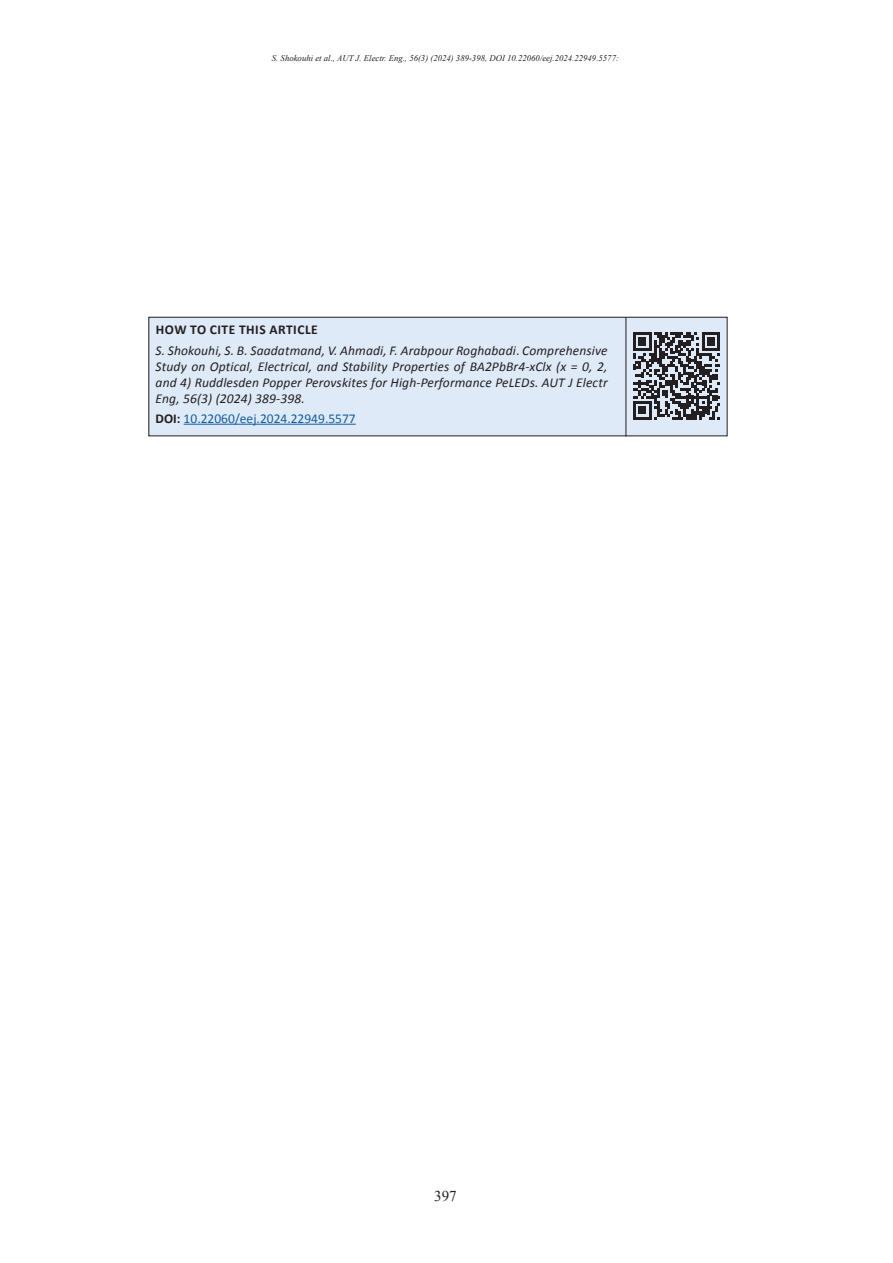
<style>
.page{position:relative;width:893px;height:1263px;background:#fff}
.page>*{position:absolute;margin:0;border:0;box-sizing:border-box;transform-origin:0 0}
.t1{font:15px "Times New Roman";color:#231f20}
.t2{font:italic 13.5px/16.2px "Calibri";letter-spacing:.01em;color:#231f20;text-align:justify}
.t3{font:13.5px "Calibri";color:#175d9e}
.t4{font:700 13.5px "Calibri";letter-spacing:.04em;color:#231f20}
.t5{font:italic 8.7px "Times New Roman";color:#231f20}
.s1{font-style:normal}
.s2{font-weight:700;color:#231f20}
</style>
<div class="page">
<div style="left:149px;top:317px;width:578px;height:119px;background:#deeaf7"></div>
<hr style="left:184px;top:424px;width:172px;height:1px;background:#175d9e">
<div style="left:148px;top:317px;width:580px;height:119px;border:1px solid #231f20"></div>
<hr style="left:625px;top:317px;width:1px;height:120px;background:#231f20">
<svg style="left:633px;top:332px;width:87px;height:87px"></svg>
<p class="t5" style="left:272px;top:52px;width:349px">S. Shokouhi et al., AUT J. Electr. Eng., 56(3) (2024) 389-398, DOI 10.22060/eej.2024.22949.5577:</p>
<p class="t4" style="left:156px;top:321px;width:163px">HOW TO CITE THIS ARTICLE</p>
<p class="t2" style="left:156px;top:342px;width:453px">S. Shokouhi, S. B. Saadatmand, V. Ahmadi, F. Arabpour Roghabadi<span class="s1">.</span> Comprehensive Study on Optical, Electrical, and Stability Properties of BA2PbBr4-xClx (x = 0, 2, and 4) Ruddlesden Popper Perovskites for High-Performance PeLEDs. AUT J Electr Eng, 56(3) (2024) 389-398.</p>
<p class="t3" style="left:156px;top:410px;width:202px"><span class="s2">DOI:</span> 10.22060/eej.2024.22949.5577</p>
<p class="t1" style="left:434px;top:1185px;width:24px">397</p>
</div>
